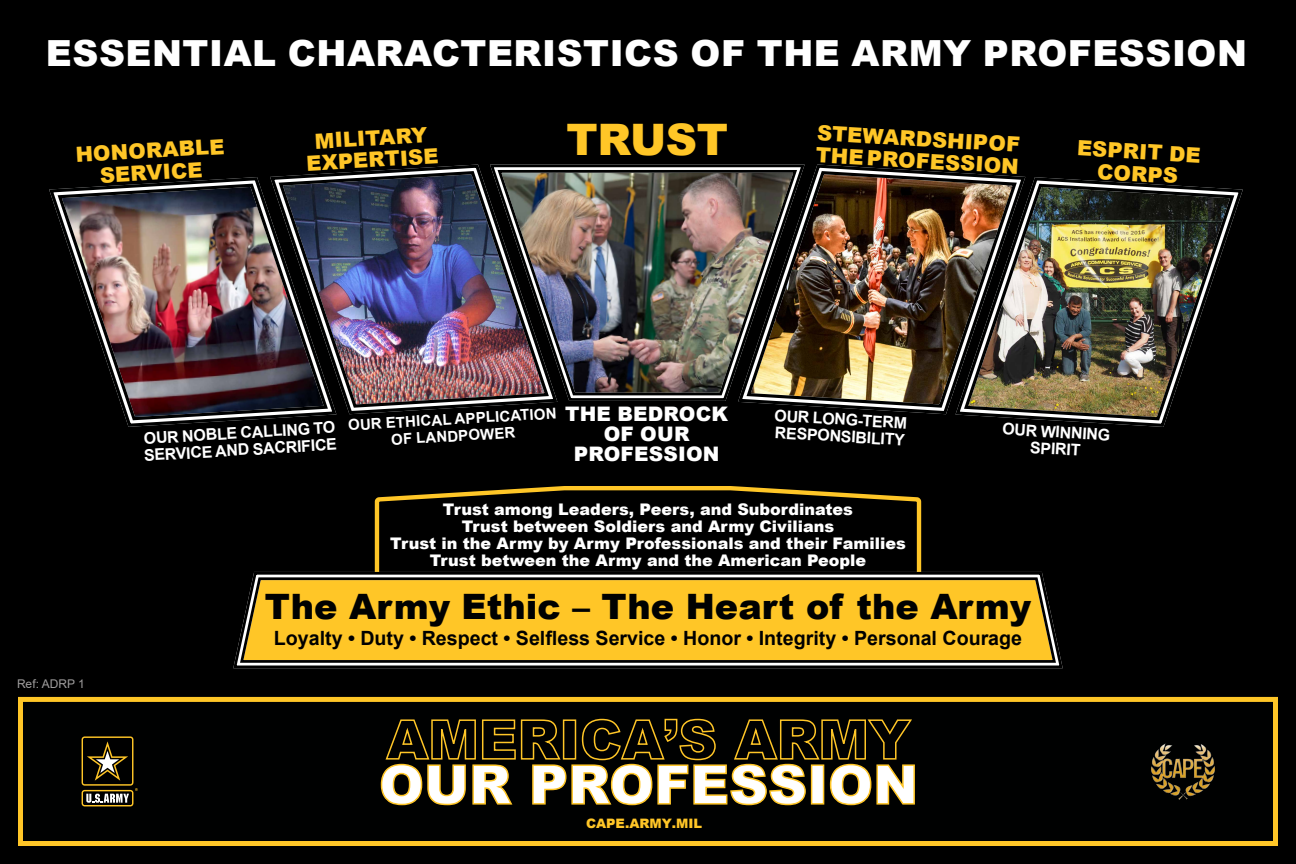
<style>
.page{position:relative;width:1296px;height:864px;background:#000}
.page>*{position:absolute;margin:0;border:0;box-sizing:border-box;transform-origin:0 0}
.t1{font:900 54px "Arial";color:#fff}
.t2{font:900 43.4px "Arial";letter-spacing:-.01em;color:#ffc627}
.t3{font:900 36px "Arial";letter-spacing:.015em;color:#fff}
.t4{font:900 35px "Arial";color:#000101}
.t5{font:900 21px/22px "Arial";color:#ffc627;text-align:center}
.t6{font:900 20px/20px "Arial";letter-spacing:.01em;color:#fff;text-align:center}
.t7{font:700 19.65px "Arial";color:#000}
.t8{font:900 16px/17px "Arial";color:#fff;text-align:center}
.t9{font:700 16px/16.9px "Arial";color:#fff;text-align:center}
.t10{font:700 15px "Arial";color:#fff}
.t11{font:900 13px "Arial";color:#ffc627}
.t12{font:12px "Arial";color:#9f9d9d}
</style>
<div class="page">
<svg style="left:18px;top:697px;width:1260px;height:149px"></svg>
<svg style="left:380px;top:717px;width:536px;height:89px"></svg>
<img style="left:1151px;top:743px;width:64px;height:57px">
<svg style="left:80px;top:788px;width:55px;height:20px"></svg>
<svg style="left:80px;top:735px;width:55px;height:52px"></svg>
<svg style="left:82px;top:736px;width:56px;height:70px"></svg>
<svg style="left:374px;top:486px;width:548px;height:82px"></svg>
<svg style="left:233px;top:570px;width:830px;height:99px"></svg>
<svg style="left:238px;top:576px;width:820px;height:89px;background:#e9b72e"></svg>
<svg style="left:564px;top:164px;width:169px;height:237px"></svg>
<img style="left:564px;top:168px;width:169px;height:229px">
<svg style="left:560px;top:164px;width:4px;height:222px"></svg>
<svg style="left:348px;top:164px;width:212px;height:251px"></svg>
<img style="left:343px;top:169px;width:208px;height:241px">
<img style="left:1031px;top:182px;width:205px;height:240px">
<svg style="left:303px;top:172px;width:40px;height:223px"></svg>
<img style="left:49px;top:175px;width:290px;height:252px">
<img style="left:56px;top:182px;width:274px;height:241px">
<img style="left:733px;top:164px;width:299px;height:255px">
<img style="left:736px;top:164px;width:291px;height:253px">
<img style="left:745px;top:169px;width:274px;height:240px">
<h3 class="t3" style="left:46px;top:27px;width:1203px">ESSENTIAL CHARACTERISTICS OF THE ARMY PROFESSION</h3>
<h3 class="t5" style="left:75px;top:143px;width:150px;rotate:-3deg">HONORABLE</h3>
<h3 class="t5" style="left:99px;top:164px;width:104px;rotate:-3deg">SERVICE</h3>
<h3 class="t5" style="left:305px;top:130px;width:134px;rotate:-3deg">MILITARY<br>EXPERTISE</h3>
<h2 class="t2" style="left:566px;top:108px;width:163px">TRUST</h2>
<h3 class="t5" style="left:818px;top:121px;width:205px;text-align:left;rotate:3deg">STEWARDSHIP OF<br>THE PROFESSION</h3>
<h3 class="t5" style="left:1078px;top:137px;width:125px;rotate:3deg">ESPRIT DE<br>CORPS</h3>
<p class="t10" style="left:348px;top:414px;width:210px;rotate:-3deg">OUR ETHICAL APPLICATION</p>
<p class="t9" style="left:143px;top:429px;width:193px;rotate:-3deg">OUR NOBLE CALLING TO</p>
<p class="t10" style="left:391px;top:429px;width:126px;rotate:-3deg">OF LANDPOWER</p>
<p class="t9" style="left:144px;top:447px;width:195px;rotate:-3deg">SERVICE AND SACRIFICE</p>
<p class="t6" style="left:565px;top:404px;width:165px">THE BEDROCK<br>OF OUR<br>PROFESSION</p>
<p class="t9" style="left:775px;top:407px;width:134px;text-align:left;rotate:3deg">OUR LONG-TERM<br>RESPONSIBILITY</p>
<p class="t9" style="left:1003px;top:421px;width:110px;rotate:3deg">OUR WINNING<br>SPIRIT</p>
<p class="t8" style="left:390px;top:500px;width:517px">Trust among Leaders, Peers, and Subordinates<br>Trust between Soldiers and Army Civilians<br>Trust in the Army by Army Professionals and their Families Trust between the Army and the American People</p>
<p class="t12" style="left:17px;top:676px;width:69px">Ref: ADRP 1</p>
<h3 class="t4" style="left:265px;top:581px;width:768px">The Army Ethic – The Heart of the Army</h3>
<p class="t7" style="left:274px;top:624px;width:750px">Loyalty • Duty • Respect • Selfless Service • Honor • Integrity • Personal Courage</p>
<h1 class="t1" style="left:379px;top:745px;width:541px">OUR PROFESSION</h1>
<p class="t11" style="left:586px;top:814px;width:118px">CAPE.ARMY.MIL</p>
</div>
